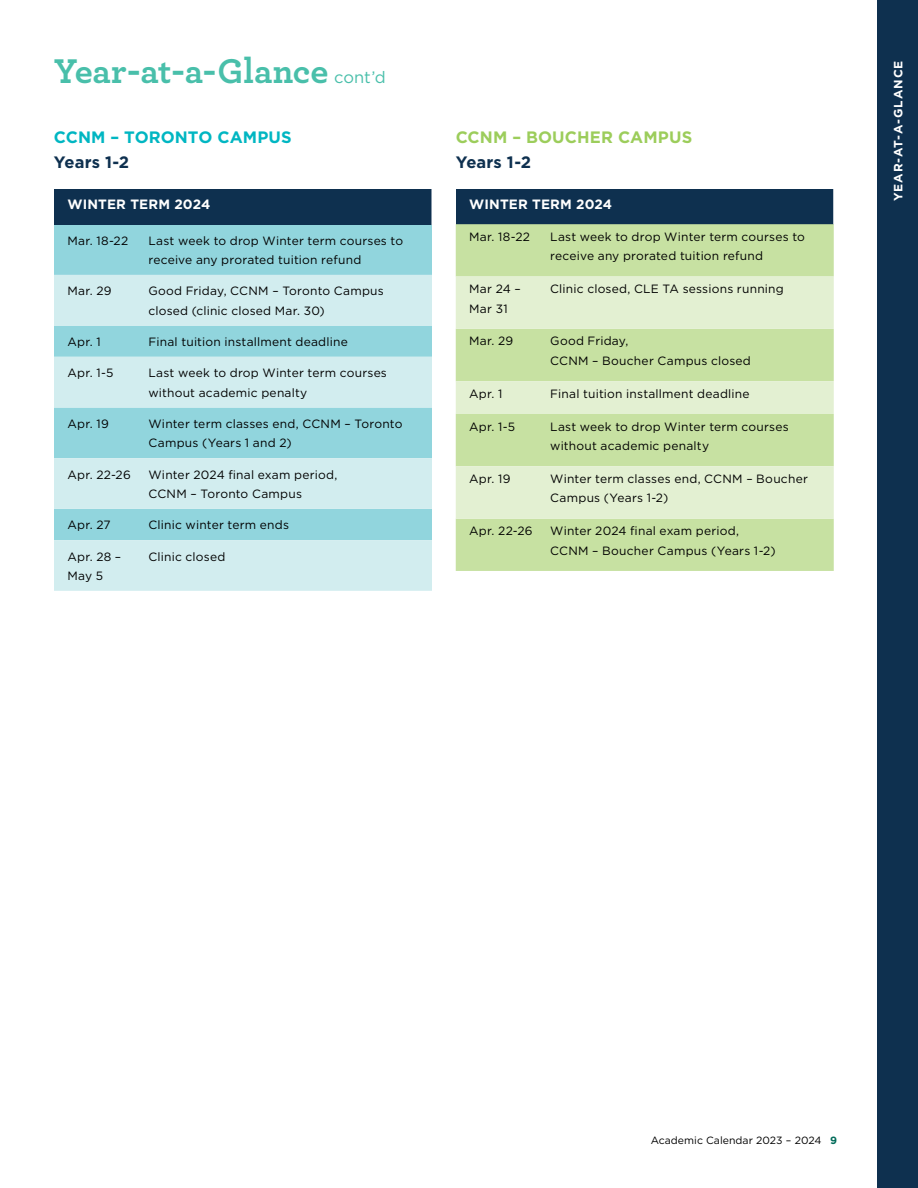
<style>
.page{position:relative;width:918px;height:1188px;background:#fff}
.page>*{position:absolute;margin:0;border:0;box-sizing:border-box;transform-origin:0 0}
.t1{font:700 36px "Archer";letter-spacing:-.005em;color:#49bfaa}
.t2{font:700 16.5px "Gotham";letter-spacing:.005em;color:#00b6c2}
.t3{font:700 16.5px "Gotham";letter-spacing:.01em;color:#9ccd5b}
.t4{font:700 16.5px "Gotham";letter-spacing:.005em;color:#0e304f}
.t5{font:700 13.5px "Gotham";letter-spacing:.01em;color:#fff}
.t6{font:12px/19.5px "Gotham";letter-spacing:.02em;color:#000}
.t7{font:700 12px "Gotham";letter-spacing:.075em;color:#fff}
.t8{font:10.5px "Gotham";letter-spacing:.005em;color:#000}
.s1{font-family:"Gotham";font-weight:400;font-size:16.5px}
.s2{font-weight:700;color:#006b59}
</style>
<div class="page">
<div style="left:878px;top:0;width:40px;height:1188px;background:#0e304f"></div>
<div style="left:54px;top:225px;width:378px;height:50px;background:#91d5dd"></div>
<svg style="left:54px;top:275px;width:378px;height:316px;background:#bbe4e8"></svg>
<div style="left:54px;top:189px;width:378px;height:36px;background:#0e304f"></div>
<div style="left:456px;top:189px;width:378px;height:36px;background:#0e304f"></div>
<hr style="left:833px;top:189px;width:1px;height:36px;background:#fff">
<div style="left:456px;top:224px;width:378px;height:347px;background:#c7e1a2"></div>
<svg style="left:456px;top:277px;width:378px;height:242px;background:#d7e9bd"></svg>
<h1 class="t1" style="left:54px;top:42px;width:333px">Year-at-a-Glance <span class="s1">cont’d</span></h1>
<h2 class="t2" style="left:54px;top:126px;width:239px">CCNM – TORONTO CAMPUS</h2>
<h2 class="t4" style="left:54px;top:152px;width:77px">Years 1-2</h2>
<p class="t5" style="left:68px;top:195px;width:144px">WINTER TERM 2024</p>
<p class="t6" style="left:68px;top:230px;width:62px">Mar. 18-22</p>
<p class="t6" style="left:148px;top:230px;width:256px">Last week to drop Winter term courses to receive any prorated tuition refund</p>
<p class="t6" style="left:68px;top:281px;width:46px">Mar. 29</p>
<p class="t6" style="left:148px;top:281px;width:237px">Good Friday, CCNM – Toronto Campus closed (clinic closed Mar. 30)</p>
<p class="t6" style="left:68px;top:332px;width:35px">Apr. 1</p>
<p class="t6" style="left:148px;top:332px;width:201px">Final tuition installment deadline</p>
<p class="t6" style="left:68px;top:363px;width:47px">Apr. 1-5</p>
<p class="t6" style="left:148px;top:363px;width:240px">Last week to drop Winter term courses without academic penalty</p>
<p class="t6" style="left:68px;top:414px;width:43px">Apr. 19</p>
<p class="t6" style="left:148px;top:414px;width:255px">Winter term classes end, CCNM – Toronto<br>Campus (Years 1 and 2)</p>
<p class="t6" style="left:68px;top:464px;width:65px">Apr. 22-26</p>
<p class="t6" style="left:148px;top:464px;width:190px">Winter 2024 final exam period,<br>CCNM – Toronto Campus</p>
<p class="t6" style="left:68px;top:515px;width:45px">Apr. 27</p>
<p class="t6" style="left:148px;top:515px;width:142px">Clinic winter term ends</p>
<p class="t6" style="left:68px;top:546px;width:55px">Apr. 28 –<br>May 5</p>
<p class="t6" style="left:148px;top:546px;width:78px">Clinic closed</p>
<h2 class="t3" style="left:456px;top:126px;width:238px">CCNM – BOUCHER CAMPUS</h2>
<h2 class="t4" style="left:456px;top:152px;width:77px">Years 1-2</h2>
<p class="t5" style="left:469px;top:195px;width:144px">WINTER TERM 2024</p>
<p class="t6" style="left:469px;top:227px;width:62px">Mar. 18-22</p>
<p class="t6" style="left:550px;top:227px;width:256px">Last week to drop Winter term courses to receive any prorated tuition refund</p>
<p class="t6" style="left:469px;top:279px;width:53px">Mar 24 –<br>Mar 31</p>
<p class="t6" style="left:550px;top:279px;width:235px">Clinic closed, CLE TA sessions running</p>
<p class="t6" style="left:469px;top:331px;width:46px">Mar. 29</p>
<p class="t6" style="left:550px;top:331px;width:202px">Good Friday,<br>CCNM – Boucher Campus closed</p>
<p class="t6" style="left:469px;top:384px;width:35px">Apr. 1</p>
<p class="t6" style="left:550px;top:384px;width:201px">Final tuition installment deadline</p>
<p class="t6" style="left:469px;top:416px;width:47px">Apr. 1-5</p>
<p class="t6" style="left:550px;top:416px;width:240px">Last week to drop Winter term courses without academic penalty</p>
<p class="t6" style="left:469px;top:469px;width:43px">Apr. 19</p>
<p class="t6" style="left:550px;top:469px;width:259px">Winter term classes end, CCNM – Boucher<br>Campus (Years 1-2)</p>
<p class="t6" style="left:469px;top:521px;width:65px">Apr. 22-26</p>
<p class="t6" style="left:550px;top:521px;width:227px">Winter 2024 final exam period,<br>CCNM – Boucher Campus (Years 1-2)</p>
<p class="t7" style="left:890px;top:201px;width:142px;rotate:-90deg">YEAR-AT-A-GLANCE</p>
<p class="t8" style="left:651px;top:1134px;width:188px">Academic Calendar 2023 – 2024 <span class="s2">9</span></p>
</div>
